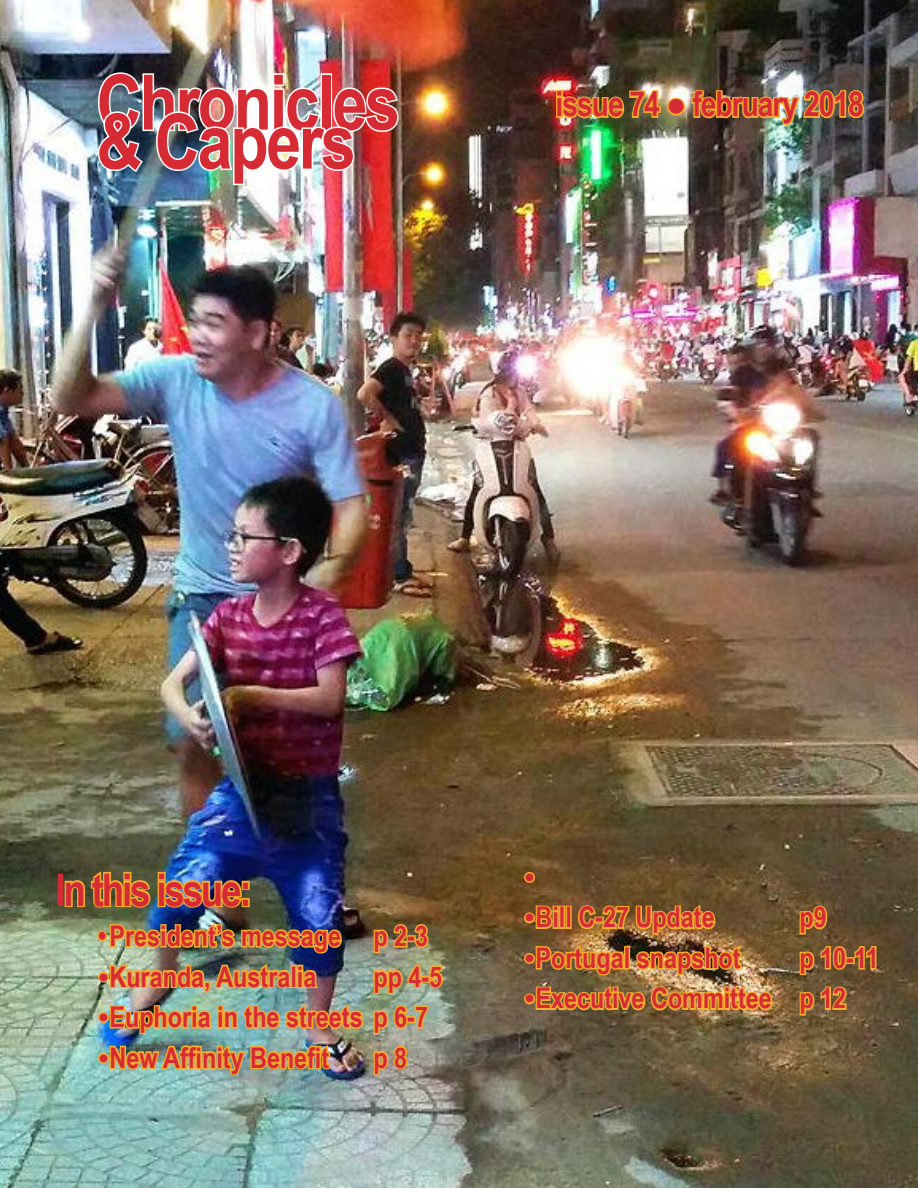
<style>
.page{position:relative;width:918px;height:1188px;background:#fff}
.page>*{position:absolute;margin:0;border:0;box-sizing:border-box;transform-origin:0 0}
.t1{font:700 76.5px "Arial Narrow";letter-spacing:-.03em;color:#d62b35}
.t2{font:700 45px "Arial Narrow";letter-spacing:-.05em;color:#d62b35}
.t3{font:700 34.5px "Arial Narrow";letter-spacing:-.03em;color:#d62b35}
.t4{font:700 28.5px "Arial Narrow";color:#d62b35}
.t5{font:28.5px "Adobe Garamond Pro";color:#d62b35}
.s1{font-family:"Adobe Garamond Pro";font-weight:400}
</style>
<div class="page">
<img style="left:0;top:0;width:918px;height:1188px">
<img style="left:63px;top:868px;width:188px;height:42px">
<img style="left:95px;top:920px;width:249px;height:75px">
<img style="left:372px;top:922px;width:73px;height:73px">
<div style="left:98px;top:1012px;width:11px;height:11px;border:3px solid #f6ac2e;border-radius:50%"></div>
<img style="left:108px;top:1004px;width:106px;height:32px">
<div style="left:217px;top:1005px;width:7px;height:7px;border:3px solid #f6ac2e"></div>
<div style="left:217px;top:1011px;width:7px;height:18px;border:3px solid #f6ac2e"></div>
<img style="left:222px;top:1001px;width:143px;height:30px">
<svg style="left:372px;top:1004px;width:58px;height:32px;background:#bea86a"></svg>
<div style="left:98px;top:1053px;width:11px;height:10px;border:3px solid #f6ac2e;border-radius:50%"></div>
<img style="left:108px;top:1042px;width:224px;height:35px">
<svg style="left:372px;top:1043px;width:38px;height:33px"></svg>
<div style="left:524px;top:872px;width:11px;height:11px;border:3px solid #f6ac2e;border-radius:50%"></div>
<div style="left:524px;top:912px;width:11px;height:11px;border:3px solid #f6ac2e;border-radius:50%"></div>
<svg style="left:534px;top:903px;width:25px;height:27px"></svg>
<div style="left:553px;top:911px;width:6px;height:18px;border:3px solid #f6ac2e"></div>
<div style="left:559px;top:906px;width:6px;height:23px;border:3px solid #f6ac2e"></div>
<div style="left:566px;top:906px;width:6px;height:23px;border:3px solid #f6ac2e"></div>
<svg style="left:576px;top:902px;width:141px;height:34px;background:#b47e2f"></svg>
<svg style="left:798px;top:904px;width:31px;height:32px"></svg>
<div style="left:524px;top:953px;width:11px;height:11px;border:3px solid #f6ac2e;border-radius:50%"></div>
<svg style="left:798px;top:944px;width:80px;height:33px;background:#a0752f"></svg>
<div style="left:524px;top:993px;width:11px;height:11px;border:3px solid #f6ac2e;border-radius:50%"></div>
<img style="left:534px;top:942px;width:241px;height:73px">
<svg style="left:798px;top:984px;width:51px;height:33px;background:#a47934"></svg>
<img style="left:96px;top:71px;width:304px;height:116px">
<div style="left:556px;top:90px;width:7px;height:8px;border:3px solid #f6ac2e"></div>
<div style="left:556px;top:97px;width:7px;height:21px;border:3px solid #f6ac2e"></div>
<img style="left:559px;top:87px;width:307px;height:40px">
<h1 class="t1" style="left:97px;top:45px;width:305px">Chronicles</h1>
<h1 class="t1" style="left:97px;top:84px;width:261px">&amp; Capers</h1>
<p class="t3" style="left:556px;top:78px;width:310px">issue 74 ● february 2018</p>
<h2 class="t2" style="left:56px;top:856px;width:198px">In this issue:</h2>
<p class="t4" style="left:98px;top:914px;width:332px">•President’s message p 2-3</p>
<p class="t4" style="left:98px;top:955px;width:220px"><span class="s1">•</span>Kuranda, Australia</p>
<p class="t4" style="left:373px;top:955px;width:70px">pp 4-5</p>
<p class="t4" style="left:98px;top:995px;width:332px"><span class="s1">•</span>Euphoria in the streets p 6-7</p>
<p class="t4" style="left:98px;top:1036px;width:233px"><span class="s1">•</span>New Affinity Benefit</p>
<p class="t4" style="left:373px;top:1036px;width:35px">p 8</p>
<p class="t5" style="left:524px;top:861px;width:13px">•</p>
<p class="t4" style="left:524px;top:896px;width:192px"><span class="s1">•</span>Bill C-27 Update</p>
<p class="t4" style="left:799px;top:896px;width:29px">p9</p>
<p class="t4" style="left:524px;top:936px;width:218px"><span class="s1">•</span>Portugal snapshot</p>
<p class="t4" style="left:799px;top:936px;width:81px">p 10-11</p>
<p class="t4" style="left:524px;top:977px;width:324px"><span class="s1">•</span>Executive Committee p 12</p>
</div>
